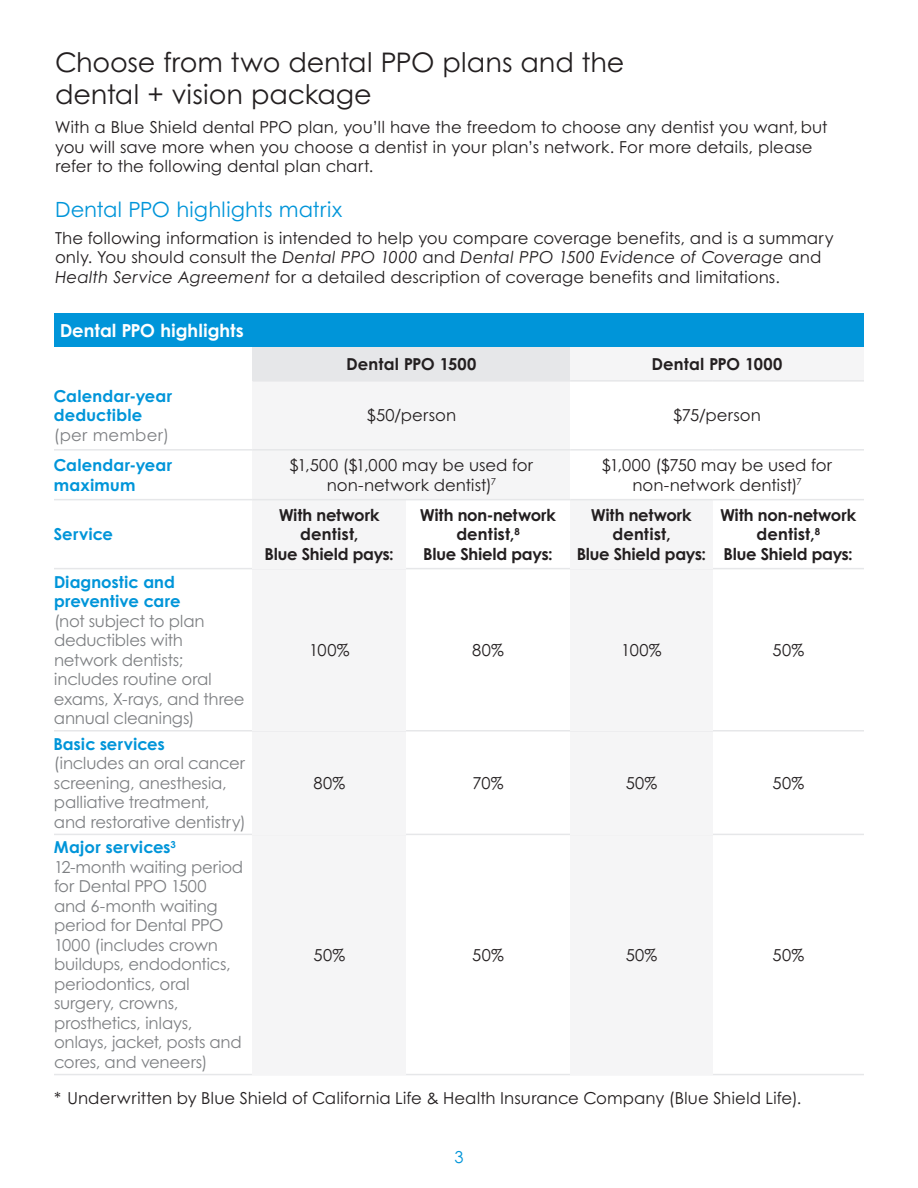
<style>
.page{position:relative;width:918px;height:1188px;background:#fff}
.page>*{position:absolute;margin:0;border:0;box-sizing:border-box;transform-origin:0 0}
.t1{font:27px/31.5px "Century Gothic B";letter-spacing:-.005em;color:#231f20}
.t2{font:21px "Century Gothic B";color:#0095d9}
.t3{font:700 18px "Century Gothic B";color:#fff}
.t4{font:16.5px/20px "Century Gothic B";color:#231f20}
.t5{font:16.5px/19.5px "Century Gothic B";letter-spacing:-.02em;color:#7e8083}
.t6{font:700 16.5px "Century Gothic B";letter-spacing:-.015em;color:#231f20}
.t7{font:700 16.5px "Century Gothic B";letter-spacing:.01em;color:#231f20}
.t8{font:700 16.5px/19.5px "Century Gothic B";letter-spacing:.01em;color:#0095d9}
.t9{font:16.5px "Century Gothic B";letter-spacing:.005em;color:#7e8083}
.t10{font:16.5px "Century Gothic B";color:#0095d9}
.s1{font-style:italic}
.s2{font-weight:700;color:#0095d9}
</style>
<div class="page">
<hr style="left:406px;top:1074px;width:164px;height:1px;background:#e6e7e9">
<hr style="left:713px;top:1074px;width:151px;height:1px;background:#e6e7e9">
<hr style="left:54px;top:1074px;width:199px;height:1px;background:#e6e7e9">
<div style="left:253px;top:834px;width:153px;height:241px;background:#f5f5f6"></div>
<hr style="left:253px;top:834px;width:153px;height:1px;background:#e6e7e9">
<div style="left:570px;top:834px;width:143px;height:241px;background:#f5f5f6"></div>
<hr style="left:406px;top:834px;width:164px;height:1px;background:#e6e7e9">
<hr style="left:570px;top:834px;width:143px;height:1px;background:#e6e7e9">
<hr style="left:713px;top:834px;width:151px;height:1px;background:#e6e7e9">
<hr style="left:54px;top:834px;width:199px;height:1px;background:#e6e7e9">
<div style="left:253px;top:731px;width:153px;height:103px;background:#f5f5f6"></div>
<hr style="left:253px;top:730px;width:153px;height:2px;background:#e6e7e9">
<div style="left:570px;top:731px;width:143px;height:103px;background:#f5f5f6"></div>
<hr style="left:406px;top:730px;width:164px;height:2px;background:#e6e7e9">
<hr style="left:570px;top:730px;width:143px;height:2px;background:#e6e7e9">
<hr style="left:713px;top:730px;width:151px;height:2px;background:#e6e7e9">
<hr style="left:54px;top:730px;width:199px;height:2px;background:#e6e7e9">
<div style="left:253px;top:569px;width:153px;height:162px;background:#f5f5f6"></div>
<div style="left:570px;top:569px;width:143px;height:162px;background:#f5f5f6"></div>
<hr style="left:406px;top:568px;width:164px;height:1px;background:#e6e7e9">
<hr style="left:713px;top:568px;width:151px;height:1px;background:#e6e7e9">
<hr style="left:54px;top:568px;width:199px;height:1px;background:#e6e7e9">
<div style="left:253px;top:450px;width:317px;height:50px;background:#f5f5f6"></div>
<div style="left:253px;top:500px;width:153px;height:69px;background:#f5f5f6"></div>
<hr style="left:253px;top:499px;width:153px;height:1px;background:#e6e7e9">
<div style="left:570px;top:500px;width:143px;height:69px;background:#f5f5f6"></div>
<hr style="left:406px;top:499px;width:164px;height:1px;background:#e6e7e9">
<hr style="left:570px;top:499px;width:143px;height:1px;background:#e6e7e9">
<hr style="left:713px;top:499px;width:151px;height:1px;background:#e6e7e9">
<hr style="left:54px;top:499px;width:199px;height:1px;background:#e6e7e9">
<div style="left:54px;top:313px;width:810px;height:34px;background:#0095d9"></div>
<div style="left:253px;top:347px;width:317px;height:34px;background:#e6e7e9"></div>
<div style="left:253px;top:381px;width:317px;height:69px;background:#f5f5f6"></div>
<hr style="left:253px;top:449px;width:153px;height:2px;background:#e6e7e9">
<hr style="left:406px;top:449px;width:164px;height:2px;background:#e6e7e9">
<hr style="left:570px;top:449px;width:143px;height:2px;background:#e6e7e9">
<hr style="left:713px;top:449px;width:151px;height:2px;background:#e6e7e9">
<hr style="left:54px;top:449px;width:199px;height:2px;background:#e6e7e9">
<hr style="left:253px;top:380px;width:153px;height:2px;background:#e6e7e9">
<div style="left:570px;top:347px;width:294px;height:34px;background:#f5f5f6"></div>
<hr style="left:406px;top:380px;width:164px;height:2px;background:#e6e7e9">
<hr style="left:570px;top:380px;width:143px;height:2px;background:#e6e7e9">
<hr style="left:713px;top:380px;width:151px;height:2px;background:#e6e7e9">
<h2 class="t1" style="left:55px;top:47px;width:571px">Choose from two dental PPO plans and the dental + vision package</h2>
<p class="t4" style="left:55px;top:117px;width:774px">With a Blue Shield dental PPO plan, you’ll have the freedom to choose any dentist you want, but you will save more when you choose a dentist in your plan’s network. For more details, please refer to the following dental plan chart.</p>
<h3 class="t2" style="left:55px;top:197px;width:289px">Dental PPO highlights matrix</h3>
<p class="t4" style="left:55px;top:227px;width:780px">The following information is intended to help you compare coverage benefits, and is a summary only. You should consult the <span class="s1">Dental PPO 1000</span> and <span class="s1">Dental PPO 1500 Evidence of Coverage</span> and<br><span class="s1">Health Service Agreement</span> for a detailed description of coverage benefits and limitations.</p>
<p class="t3" style="left:60px;top:319px;width:185px">Dental PPO highlights</p>
<p class="t7" style="left:346px;top:354px;width:132px">Dental PPO 1500</p>
<p class="t7" style="left:652px;top:354px;width:132px">Dental PPO 1000</p>
<p class="t8" style="left:54px;top:386px;width:120px">Calendar-year deductible</p>
<p class="t4" style="left:367px;top:405px;width:91px">$50/person</p>
<p class="t4" style="left:673px;top:405px;width:89px">$75/person</p>
<p class="t9" style="left:54px;top:425px;width:117px">(per member)</p>
<p class="t8" style="left:54px;top:455px;width:120px">Calendar-year</p>
<p class="t4" style="left:290px;top:455px;width:245px">$1,500 ($1,000 may be used for</p>
<p class="t4" style="left:602px;top:455px;width:232px">$1,000 ($750 may be used for</p>
<p class="t8" style="left:54px;top:474px;width:83px">maximum</p>
<p class="t4" style="left:327px;top:475px;width:171px">non-network dentist)<sup>7</sup></p>
<p class="t4" style="left:632px;top:475px;width:171px">non-network dentist)<sup>7</sup></p>
<p class="t6" style="left:279px;top:504px;width:102px">With network</p>
<p class="t6" style="left:420px;top:504px;width:137px">With non-network</p>
<p class="t6" style="left:591px;top:504px;width:102px">With network</p>
<p class="t6" style="left:720px;top:504px;width:137px">With non-network</p>
<p class="t8" style="left:54px;top:524px;width:61px">Service</p>
<p class="t7" style="left:300px;top:524px;width:60px">dentist,</p>
<p class="t7" style="left:456px;top:524px;width:65px">dentist,<sup>8</sup></p>
<p class="t7" style="left:612px;top:524px;width:60px">dentist,</p>
<p class="t7" style="left:757px;top:524px;width:65px">dentist,<sup>8</sup></p>
<p class="t6" style="left:265px;top:543px;width:131px">Blue Shield pays:</p>
<p class="t6" style="left:424px;top:543px;width:131px">Blue Shield pays:</p>
<p class="t6" style="left:577px;top:543px;width:131px">Blue Shield pays:</p>
<p class="t6" style="left:724px;top:543px;width:131px">Blue Shield pays:</p>
<p class="t5" style="left:54px;top:572px;width:152px"><span class="s2">Diagnostic and preventive care </span>(not subject to plan deductibles with network dentists;</p>
<p class="t4" style="left:309px;top:640px;width:42px">100%</p>
<p class="t4" style="left:472px;top:640px;width:33px">80%</p>
<p class="t4" style="left:621px;top:640px;width:42px">100%</p>
<p class="t4" style="left:773px;top:640px;width:33px">50%</p>
<p class="t5" style="left:54px;top:669px;width:192px">includes routine oral exams, X-rays, and three annual cleanings)</p>
<p class="t5" style="left:54px;top:734px;width:193px"><span class="s2">Basic services<br></span>(includes an oral cancer screening, anesthesia,</p>
<p class="t5" style="left:54px;top:792px;width:194px">palliative treatment,<br>and restorative dentistry)</p>
<p class="t5" style="left:54px;top:837px;width:191px"><span class="s2">Major services</span><sup>3<br></sup>12-month waiting period for Dental PPO 1500<br>and 6-month waiting period for Dental PPO<br>1000 (includes crown buildups, endodontics, periodontics, oral surgery, crowns, prosthetics, inlays, onlays, jacket, posts and cores, and veneers)</p>
<p class="t4" style="left:313px;top:773px;width:33px">80%</p>
<p class="t4" style="left:473px;top:773px;width:33px">70%</p>
<p class="t4" style="left:626px;top:773px;width:33px">50%</p>
<p class="t4" style="left:773px;top:773px;width:33px">50%</p>
<p class="t4" style="left:314px;top:944px;width:33px">50%</p>
<p class="t4" style="left:472px;top:944px;width:33px">50%</p>
<p class="t4" style="left:626px;top:944px;width:33px">50%</p>
<p class="t4" style="left:773px;top:944px;width:33px">50%</p>
<p class="t4" style="left:54px;top:1088px;width:749px">* Underwritten by Blue Shield of California Life &amp; Health Insurance Company (Blue Shield Life).</p>
<p class="t10" style="left:454px;top:1147px;width:11px">3</p>
</div>
